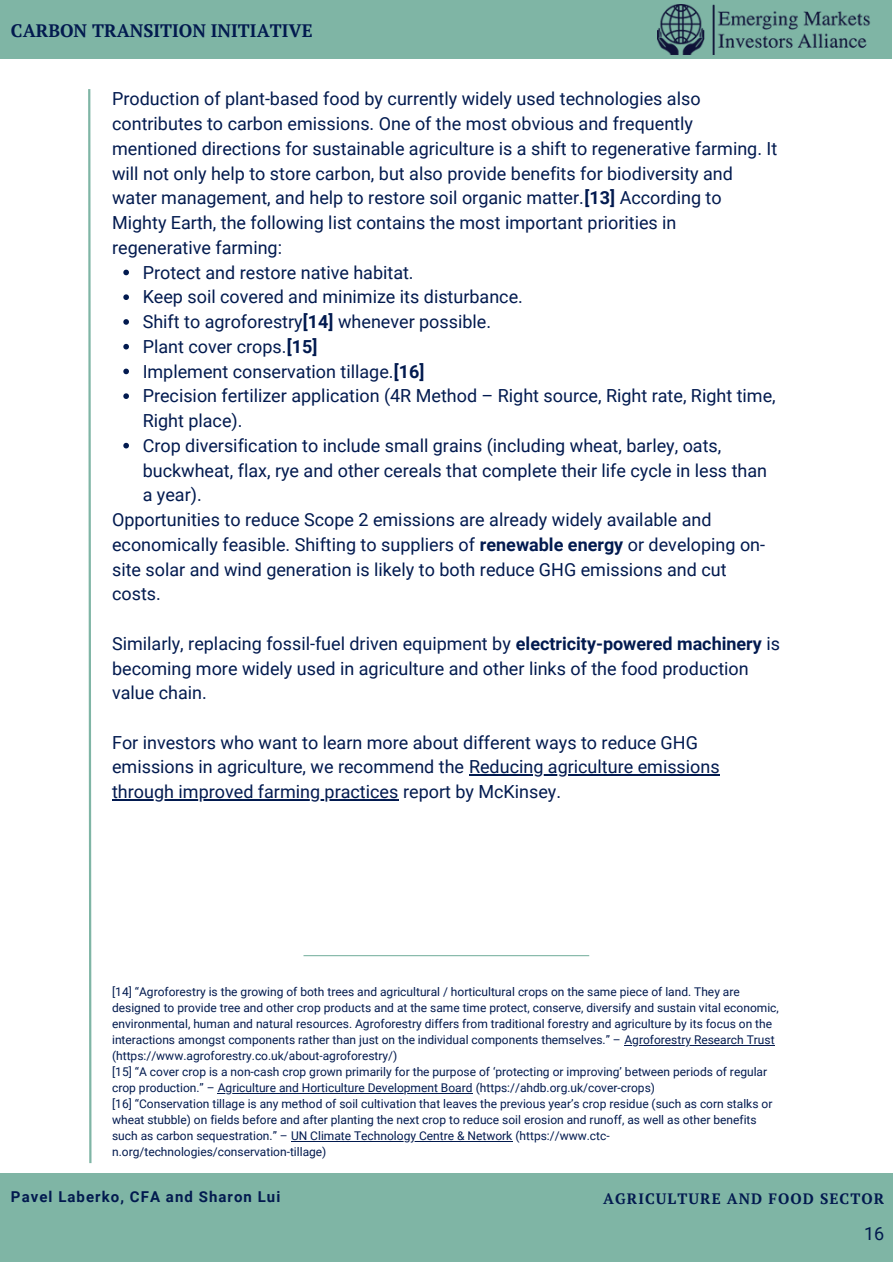
<style>
.page{position:relative;width:893px;height:1264px;background:#fff}
.page>*{position:absolute;margin:0;border:0;box-sizing:border-box;transform-origin:0 0}
.t1{font:18px/24.8px "Roboto";color:#021a4f}
.t2{font:700 18px "PT Serif";color:#021a4f}
.t3{font:700 15px "Roboto";letter-spacing:.07em;color:#021a4f}
.t4{font:700 15px "PT Serif";letter-spacing:.07em;color:#021a4f}
.t5{font:12px/16px "Roboto";color:#021a4f}
.s1{font-weight:700}
</style>
<div class="page">
<svg style="left:88px;top:89px;width:4px;height:1075px"></svg>
<div style="left:0;top:0;width:891px;height:59px;background:#7fb5a5"></div>
<img style="left:657px;top:4px;width:213px;height:51px">
<div style="left:0;top:1173px;width:892px;height:88px;background:#7fb5a5"></div>
<hr style="left:303px;top:955px;width:286px;height:1px;background:#7fb5a5">
<svg style="left:123px;top:270px;width:6px;height:5px"></svg>
<svg style="left:123px;top:294px;width:6px;height:6px"></svg>
<svg style="left:123px;top:319px;width:6px;height:6px"></svg>
<svg style="left:123px;top:344px;width:6px;height:5px"></svg>
<svg style="left:123px;top:368px;width:6px;height:6px"></svg>
<svg style="left:123px;top:393px;width:6px;height:6px"></svg>
<svg style="left:123px;top:443px;width:6px;height:5px"></svg>
<hr style="left:469px;top:774px;width:251px;height:1px;background:#021a4f">
<hr style="left:112px;top:799px;width:286px;height:1px;background:#021a4f">
<hr style="left:624px;top:1045px;width:150px;height:1px;background:#021a4f">
<hr style="left:218px;top:1093px;width:255px;height:1px;background:#021a4f">
<hr style="left:291px;top:1141px;width:221px;height:1px;background:#021a4f">
<p class="t2" style="left:11px;top:18px;width:303px">CARBON TRANSITION INITIATIVE</p>
<p class="t1" style="left:112px;top:87px;width:666px">Production of plant-based food by currently widely used technologies also contributes to carbon emissions. One of the most obvious and frequently mentioned directions for sustainable agriculture is a shift to regenerative farming. It will not only help to store carbon, but also provide benefits for biodiversity and water management, and help to restore soil organic matter.<span class="s1">[13]</span> According to Mighty Earth, the following list contains the most important priorities in regenerative farming:</p>
<p class="t1" style="left:143px;top:260px;width:634px">Protect and restore native habitat.<br>Keep soil covered and minimize its disturbance.<br>Shift to agroforestry<span class="s1">[14]</span> whenever possible.<br>Plant cover crops.<span class="s1">[15]<br></span>Implement conservation tillage.<span class="s1">[16]<br></span>Precision fertilizer application (4R Method – Right source, Right rate, Right time, Right place).<br>Crop diversification to include small grains (including wheat, barley, oats, buckwheat, flax, rye and other cereals that complete their life cycle in less than a year).</p>
<p class="t1" style="left:112px;top:507px;width:654px">Opportunities to reduce Scope 2 emissions are already widely available and economically feasible. Shifting to suppliers of <span class="s1">renewable energy</span> or developing on&shy;site solar and wind generation is likely to both reduce GHG emissions and cut costs.</p>
<p class="t1" style="left:112px;top:631px;width:669px">Similarly, replacing fossil-fuel driven equipment by <span class="s1">electricity-powered machinery</span> is becoming more widely used in agriculture and other links of the food production value chain.</p>
<p class="t1" style="left:112px;top:730px;width:609px">For investors who want to learn more about different ways to reduce GHG emissions in agriculture, we recommend the Reducing agriculture emissions through improved farming practices report by McKinsey.</p>
<p class="t5" style="left:112px;top:984px;width:668px">[14] “Agroforestry is the growing of both trees and agricultural / horticultural crops on the same piece of land. They are designed to provide tree and other crop products and at the same time protect, conserve, diversify and sustain vital economic, environmental, human and natural resources. Agroforestry differs from traditional forestry and agriculture by its focus on the interactions amongst components rather than just on the individual components themselves.” – Agroforestry Research Trust (https://www.agroforestry.co.uk/about-agroforestry/)<br>[15] “A cover crop is a non-cash crop grown primarily for the purpose of ‘protecting or improving’ between periods of regular crop production.” – Agriculture and Horticulture Development Board (https://ahdb.org.uk/cover-crops)<br>[16] “Conservation tillage is any method of soil cultivation that leaves the previous year’s crop residue (such as corn stalks or wheat stubble) on fields before and after planting the next crop to reduce soil erosion and runoff, as well as other benefits such as carbon sequestration.” – UN Climate Technology Centre &amp; Network (https://www.ctc&shy;n.org/technologies/conservation-tillage)</p>
<p class="t3" style="left:11px;top:1188px;width:271px">Pavel Laberko, CFA and Sharon Lui</p>
<p class="t4" style="left:603px;top:1188px;width:282px">AGRICULTURE AND FOOD SECTOR</p>
<p class="t1" style="left:863px;top:1221px;width:22px">16</p>
</div>
